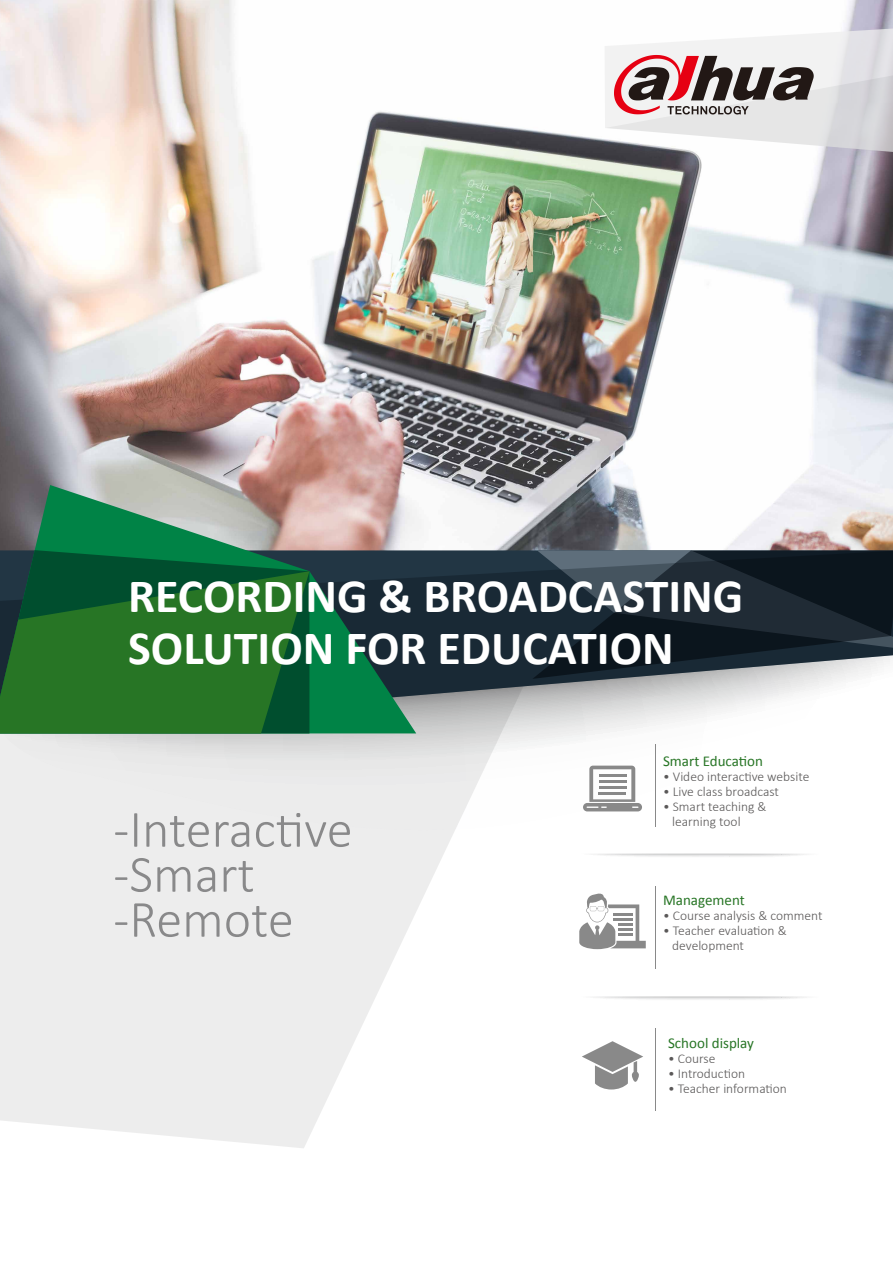
<style>
.page{position:relative;width:893px;height:1263px;background:#fff}
.page>*{position:absolute;margin:0;border:0;box-sizing:border-box;transform-origin:0 0}
.t1{font:300 52.5px/45px "Calibri";color:#89898a}
.t2{font:700 48px/51.6px "Calibri";color:#fff}
.t3{font:15px "Calibri";color:#277525}
.t4{font:300 13.5px/15px "Calibri";color:#5a5858}
</style>
<div class="page">
<img style="left:0;top:0;width:893px;height:550px">
<svg style="left:0;top:830px;width:455px;height:318px;fill:#ededed"></svg>
<svg style="left:0;top:731px;width:640px;height:99px"></svg>
<svg style="left:605px;top:27px;width:288px;height:127px"></svg>
<svg style="left:416px;top:550px;width:477px;height:181px;background:#576068"></svg>
<svg style="left:0;top:485px;width:416px;height:248px;background:#5a826f"></svg>
<svg style="left:0;top:550px;width:309px;height:21px;background:#075c3b"></svg>
<svg style="left:0;top:571px;width:309px;height:162px;background:#1e6a27"></svg>
<svg style="left:593px;top:854px;width:214px;height:3px"></svg>
<svg style="left:593px;top:996px;width:214px;height:4px"></svg>
<hr style="left:655px;top:1028px;width:1px;height:83px;background:#898989">
<hr style="left:655px;top:886px;width:1px;height:83px;background:#898989">
<hr style="left:655px;top:744px;width:1px;height:83px;background:#898989">
<svg style="left:583px;top:766px;width:59px;height:45px"></svg>
<hr style="left:599px;top:774px;width:27px;height:2px;background:#898989">
<hr style="left:599px;top:780px;width:27px;height:2px;background:#898989">
<hr style="left:599px;top:786px;width:27px;height:2px;background:#898989">
<hr style="left:599px;top:792px;width:27px;height:3px;background:#898989">
<svg style="left:579px;top:893px;width:67px;height:56px"></svg>
<hr style="left:613px;top:913px;width:20px;height:2px;background:#898989">
<hr style="left:613px;top:918px;width:20px;height:2px;background:#898989">
<hr style="left:618px;top:923px;width:15px;height:3px;background:#898989">
<hr style="left:618px;top:928px;width:15px;height:3px;background:#898989">
<hr style="left:618px;top:933px;width:15px;height:3px;background:#898989">
<svg style="left:582px;top:1041px;width:61px;height:48px"></svg>
<p class="t2" style="left:128px;top:571px;width:617px">RECORDING &amp; BROADCASTING<br>SOLUTION FOR EDUCATION</p>
<p class="t1" style="left:113px;top:806px;width:241px">-Interactive -Smart -Remote</p>
<p class="t3" style="left:663px;top:751px;width:101px">Smart Education</p>
<p class="t4" style="left:663px;top:769px;width:148px">• Video interactive website</p>
<p class="t4" style="left:663px;top:784px;width:117px">• Live class broadcast</p>
<p class="t4" style="left:672px;top:799px;width:96px;text-indent:-9px">• Smart teaching &amp; learning tool</p>
<p class="t3" style="left:663px;top:891px;width:83px">Management</p>
<p class="t4" style="left:663px;top:908px;width:161px">• Course analysis &amp; comment</p>
<p class="t4" style="left:672px;top:923px;width:116px;text-indent:-9px">• Teacher evaluation &amp; development</p>
<p class="t3" style="left:668px;top:1034px;width:87px">School display</p>
<p class="t4" style="left:668px;top:1051px;width:49px">• Course</p>
<p class="t4" style="left:668px;top:1066px;width:78px">• Introduction</p>
<p class="t4" style="left:668px;top:1081px;width:120px">• Teacher information</p>
</div>
